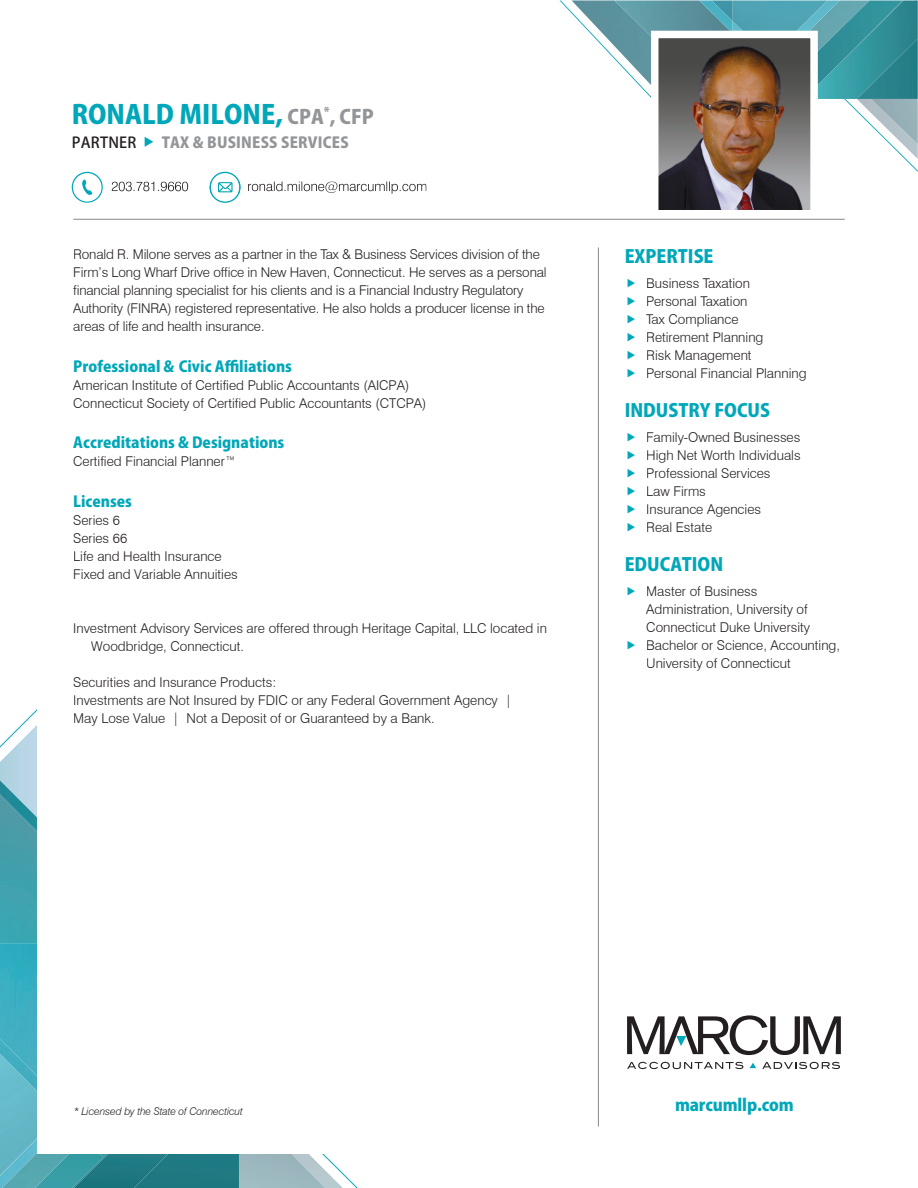
<style>
.page{position:relative;width:918px;height:1188px;background:#fff}
.page>*{position:absolute;margin:0;border:0;box-sizing:border-box;transform-origin:0 0}
.t1{font:800 25.95px "Koz Go Pro";color:#00a7b9}
.t2{font:800 18px "Koz Go Pro";color:#00a7b9}
.t3{font:800 16.5px "Koz Go Pro";letter-spacing:-.01em;color:#00a7b9}
.t4{font:800 15px "Koz Go Pro";color:#00a7b9}
.t5{font:800 15px "Koz Go Pro";letter-spacing:.015em;color:#939598}
.t6{font:300 13.5px/18px "Swiss 721 BT";color:#231f20}
.t7{font:italic 300 10.5px "Swiss 721 BT";letter-spacing:-.01em;color:#231f20}
.s1{font-size:19.5px;color:#939598}
.s2{font-weight:500;color:#231f20}
.s3{color:#00a7b9}
</style>
<div class="page">
<svg style="left:22px;top:709px;width:15px;height:15px"></svg>
<svg style="left:325px;top:1155px;width:33px;height:33px"></svg>
<img style="left:169px;top:1154px;width:156px;height:34px">
<img style="left:239px;top:1153px;width:1px;height:35px">
<img style="left:238px;top:1153px;width:1px;height:35px">
<img style="left:38px;top:1154px;width:34px;height:34px">
<div style="left:0;top:1091px;width:37px;height:47px;background:#65b8c8"></div>
<img style="left:0;top:1138px;width:38px;height:50px">
<img style="left:0;top:724px;width:37px;height:56px">
<svg style="left:72px;top:1154px;width:97px;height:34px;background:#237f88"></svg>
<img style="left:0;top:832px;width:37px;height:207px">
<img style="left:0;top:1039px;width:37px;height:52px">
<img style="left:0;top:780px;width:37px;height:52px">
<svg style="left:560px;top:0;width:358px;height:172px"></svg>
<img style="left:615px;top:0;width:84px;height:40px">
<img style="left:699px;top:0;width:141px;height:34px">
<hr style="left:73px;top:219px;width:772px;height:1px;background:#939598">
<svg style="left:627px;top:1062px;width:116px;height:7px"></svg>
<svg style="left:762px;top:1062px;width:78px;height:7px"></svg>
<svg style="left:627px;top:1015px;width:214px;height:40px"></svg>
<svg style="left:750px;top:1063px;width:6px;height:5px"></svg>
<hr style="left:598px;top:247px;width:1px;height:879px;background:#939598">
<img style="left:660px;top:40px;width:149px;height:168px">
<div style="left:651px;top:31px;width:167px;height:186px;border:8px solid #fff"></div>
<svg style="left:72px;top:172px;width:31px;height:31px"></svg>
<svg style="left:112px;top:172px;width:315px;height:31px"></svg>
<h1 class="t1" style="left:72px;top:97px;width:303px">RONALD MILONE, <span class="s1">CPA</span><sup>*</sup><span class="s1">, CFP</span></h1>
<p class="t5" style="left:72px;top:132px;width:278px"><span class="s2">PARTNER</span> <span class="s3">◆</span> TAX &amp; BUSINESS SERVICES</p>
<p class="t6" style="left:73px;top:245px;width:475px">Ronald R. Milone serves as a partner in the Tax &amp; Business Services division of the Firm’s Long Wharf Drive office in New Haven, Connecticut. He serves as a personal financial planning specialist for his clients and is a Financial Industry Regulatory Authority (FINRA) registered representative. He also holds a producer license in the areas of life and health insurance.</p>
<p class="t4" style="left:73px;top:356px;width:220px">Professional &amp; Civic Affiliations</p>
<p class="t6" style="left:73px;top:376px;width:355px">American Institute of Certified Public Accountants (AICPA)<br>Connecticut Society of Certified Public Accountants (CTCPA)</p>
<p class="t4" style="left:73px;top:433px;width:213px">Accreditations &amp; Designations</p>
<p class="t6" style="left:73px;top:452px;width:164px">Certified Financial Planner™</p>
<p class="t4" style="left:73px;top:491px;width:60px">Licenses</p>
<p class="t6" style="left:73px;top:511px;width:166px">Series 6<br>Series 66<br>Life and Health Insurance<br>Fixed and Variable Annuities</p>
<p class="t6" style="left:91px;top:619px;width:457px;text-indent:-18px">Investment Advisory Services are offered through Heritage Capital, LLC located in<br>Woodbridge, Connecticut.</p>
<p class="t6" style="left:73px;top:673px;width:440px">Securities and Insurance Products:<br>Investments are Not Insured by FDIC or any Federal Government Agency |<br>May Lose Value | Not a Deposit of or Guaranteed by a Bank.</p>
<h2 class="t2" style="left:625px;top:245px;width:90px">EXPERTISE</h2>
<p class="t6" style="left:646px;top:274px;width:162px">Business Taxation<br>Personal Taxation<br>Tax Compliance<br>Retirement Planning<br>Risk Management<br>Personal Financial Planning</p>
<h2 class="t2" style="left:625px;top:399px;width:147px">INDUSTRY FOCUS</h2>
<p class="t6" style="left:646px;top:428px;width:156px">Family-Owned Businesses<br>High Net Worth Individuals<br>Professional Services<br>Law Firms<br>Insurance Agencies<br>Real Estate</p>
<h2 class="t2" style="left:625px;top:553px;width:100px">EDUCATION</h2>
<p class="t6" style="left:646px;top:582px;width:195px">Master of Business<br>Administration, University of<br>Connecticut Duke University<br>Bachelor or Science, Accounting,<br>University of Connecticut</p>
<p class="t7" style="left:74px;top:1105px;width:171px">* Licensed by the State of Connecticut</p>
<p class="t3" style="left:675px;top:1094px;width:120px">marcumllp.com</p>
</div>
